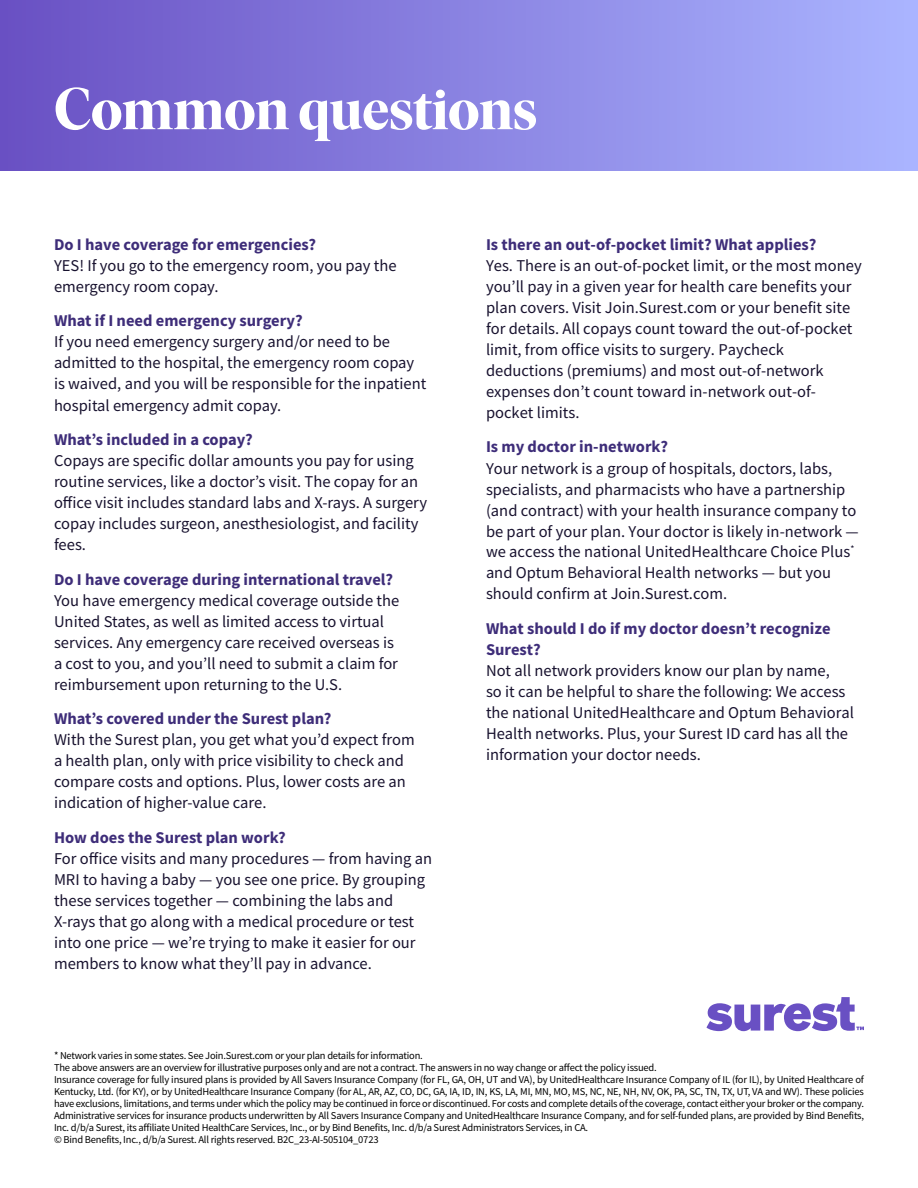
<style>
.page{position:relative;width:918px;height:1188px;background:#fff}
.page>*{position:absolute;margin:0;border:0;box-sizing:border-box;transform-origin:0 0}
.t1{font:700 58.5px "Ivar Display";letter-spacing:-.005em;color:#fff}
.t2{font:16.5px/21px "Source Sans Pro";color:#18122f}
.t3{font:10.5px/12px "Source Sans Pro";letter-spacing:-.02em;color:#000;text-align:justify}
.s1{font-weight:700;color:#3e2d79}
</style>
<div class="page">
<div style="left:0;top:0;width:918px;height:171px;background:linear-gradient(to right,#6950c3,#aab5ff)"></div>
<svg style="left:706px;top:997px;width:158px;height:34px"></svg>
<p class="t1" style="left:54px;top:77px;width:484px">Common questions</p>
<p class="t2" style="left:54px;top:234px;width:344px"><span class="s1">Do I have coverage for emergencies?<br></span>YES! If you go to the emergency room, you pay the emergency room copay.</p>
<p class="t2" style="left:54px;top:310px;width:374px"><span class="s1">What if I need emergency surgery?<br></span>If you need emergency surgery and/or need to be admitted to the hospital, the emergency room copay is waived, and you will be responsible for the inpatient hospital emergency admit copay.</p>
<p class="t2" style="left:54px;top:429px;width:375px"><span class="s1">What’s included in a copay?<br></span>Copays are specific dollar amounts you pay for using routine services, like a doctor’s visit. The copay for an office visit includes standard labs and X-rays. A surgery copay includes surgeon, anesthesiologist, and facility fees.</p>
<p class="t2" style="left:54px;top:568px;width:347px"><span class="s1">Do I have coverage during international travel?<br></span>You have emergency medical coverage outside the United States, as well as limited access to virtual services. Any emergency care received overseas is a cost to you, and you’ll need to submit a claim for reimbursement upon returning to the U.S.</p>
<p class="t2" style="left:54px;top:708px;width:362px"><span class="s1">What’s covered under the Surest plan?<br></span>With the Surest plan, you get what you’d expect from a health plan, only with price visibility to check and compare costs and options. Plus, lower costs are an indication of higher-value care.</p>
<p class="t2" style="left:54px;top:827px;width:380px"><span class="s1">How does the Surest plan work?<br></span>For office visits and many procedures — from having an MRI to having a baby — you see one price. By grouping these services together — combining the labs and X-rays that go along with a medical procedure or test into one price — we’re trying to make it easier for our members to know what they’ll pay in advance.</p>
<p class="t2" style="left:486px;top:234px;width:377px"><span class="s1">Is there an out-of-pocket limit? What applies?<br></span>Yes. There is an out-of-pocket limit, or the most money you’ll pay in a given year for health care benefits your plan covers. Visit Join.Surest.com or your benefit site for details. All copays count toward the out-of-pocket limit, from office visits to surgery. Paycheck deductions (premiums) and most out-of-network expenses don’t count toward in-network out-of&shy;pocket limits.</p>
<p class="t2" style="left:486px;top:436px;width:374px"><span class="s1">Is my doctor in-network?<br></span>Your network is a group of hospitals, doctors, labs, specialists, and pharmacists who have a partnership (and contract) with your health insurance company to be part of your plan. Your doctor is likely in-network — we access the national UnitedHealthcare Choice Plus<sup>* </sup>and Optum Behavioral Health networks — but you should confirm at Join.Surest.com.</p>
<p class="t2" style="left:486px;top:618px;width:370px"><span class="s1">What should I do if my doctor doesn’t recognize Surest?<br></span>Not all network providers know our plan by name,<br>so it can be helpful to share the following: We access the national UnitedHealthcare and Optum Behavioral Health networks. Plus, your Surest ID card has all the information your doctor needs.</p>
<p class="t3" style="left:54px;top:1049px;width:370px">* Network varies in some states. See Join.Surest.com or your plan details for information.</p>
<p class="t3" style="left:54px;top:1061px;width:604px">The above answers are an overview for illustrative purposes only and are not a contract. The answers in no way change or affect the policy issued.</p>
<p class="t3" style="left:54px;top:1073px;width:812px">Insurance coverage for fully insured plans is provided by All Savers Insurance Company (for FL, GA, OH, UT and VA), by UnitedHealthcare Insurance Company of IL (for IL), by United Healthcare of Kentucky, Ltd. (for KY), or by UnitedHealthcare Insurance Company (for AL, AR, AZ, CO, DC, GA, IA, ID, IN, KS, LA, MI, MN, MO, MS, NC, NE, NH, NV, OK, PA, SC, TN, TX, UT, VA and WV). These policies have exclusions, limitations, and terms under which the policy may be continued in force or discontinued. For costs and complete details of the coverage, contact either your broker or the company.<br>Administrative services for insurance products underwritten by All Savers Insurance Company and UnitedHealthcare Insurance Company, and for self-funded plans, are provided by Bind Benefits, Inc. d/b/a Surest, its affiliate United HealthCare Services, Inc., or by Bind Benefits, Inc. d/b/a Surest Administrators Services, in CA.</p>
<p class="t3" style="left:54px;top:1133px;width:326px">© Bind Benefits, Inc., d/b/a Surest. All rights reserved. B2C_23-AI-505104_0723</p>
</div>
